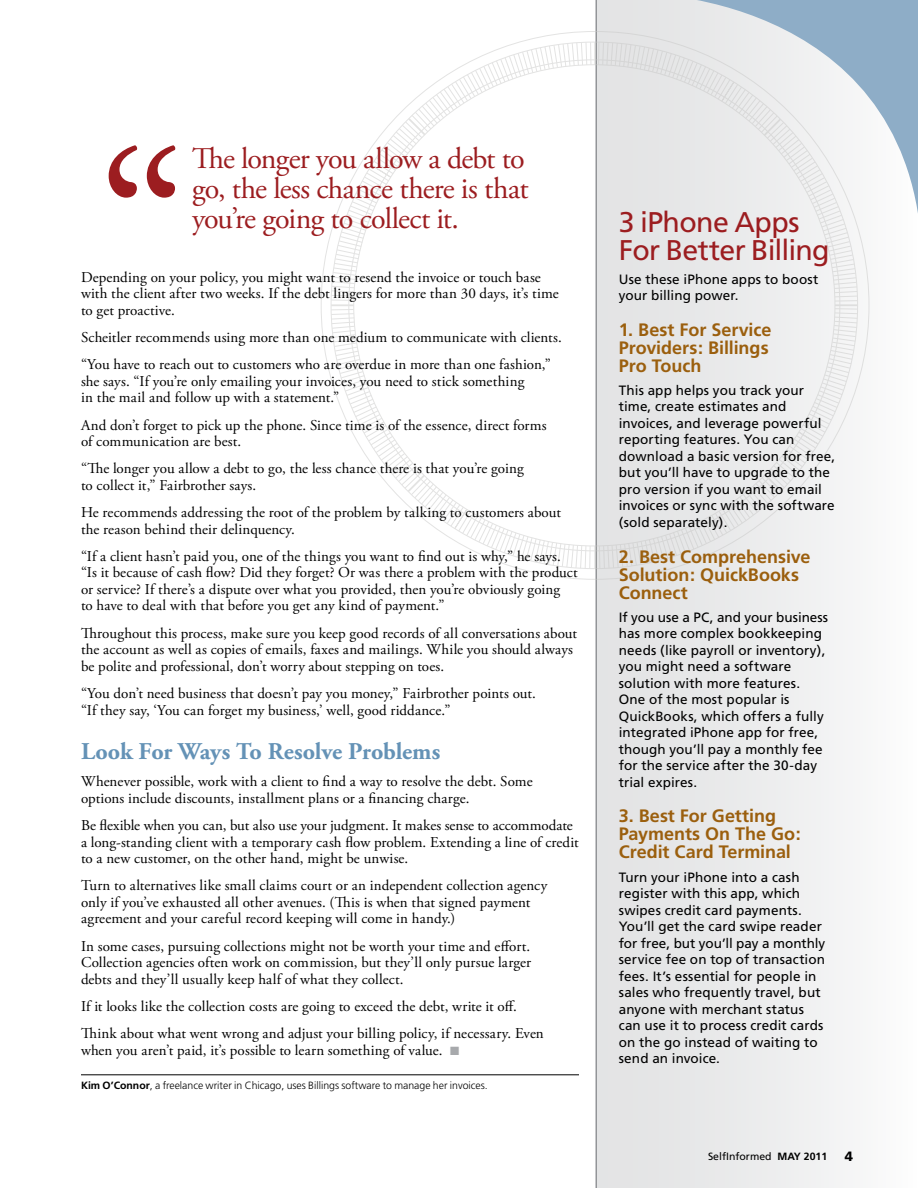
<style>
.page{position:relative;width:918px;height:1188px;background:#fff}
.page>*{position:absolute;margin:0;border:0;box-sizing:border-box;transform-origin:0 0}
.t1{font:30px/30px "Adobe Garamond Pro";letter-spacing:-.03em;color:#9c1d20}
.t2{font:28.5px/28.5px "Frutiger";letter-spacing:-.02em;color:#9c1d20}
.t3{font:700 24px "Adobe Garamond Pro";letter-spacing:-.005em;color:#6492b6}
.t4{font:700 18px/18px "Frutiger";color:#9b5f0e}
.t5{font:15px/16.5px "Adobe Garamond Pro";letter-spacing:.005em;color:#000}
.t6{font:13.5px/16.5px "Frutiger";letter-spacing:.005em;color:#000}
.t7{font:900 13.5px "Frutiger";color:#000}
.t8{font:300 10.5px "Frutiger";color:#000}
.t9{font:10.5px "Frutiger";color:#000}
.s1{color:#a7a9ac}
.s2{font-weight:700}
</style>
<div class="page">
<div style="left:596px;top:0;width:322px;height:1188px;background:linear-gradient(to right,#e0e0e1,#fafbfb)"></div>
<hr style="left:596px;top:0;width:1px;height:1188px;background:#939598">
<svg style="left:639px;top:0;width:279px;height:269px"></svg>
<svg style="left:331px;top:41px;width:527px;height:528px"></svg>
<hr style="left:81px;top:1074px;width:498px;height:1px;background:#000">
<svg style="left:109px;top:145px;width:67px;height:53px"></svg>
<h1 class="t1" style="left:192px;top:145px;width:338px">The longer you allow a debt to go, the less chance there is that you’re going to collect it.</h1>
<p class="t5" style="left:81px;top:269px;width:479px">Depending on your policy, you might want to resend the invoice or touch base with the client after two weeks. If the debt lingers for more than 30 days, it’s time to get proactive.</p>
<p class="t5" style="left:81px;top:324px;width:482px;line-height:27.3px">Scheitler recommends using more than one medium to communicate with clients. “You have to reach out to customers who are overdue in more than one fashion,”</p>
<p class="t5" style="left:81px;top:373px;width:445px">she says. “If you’re only emailing your invoices, you need to stick something in the mail and follow up with a statement.”</p>
<p class="t5" style="left:81px;top:417px;width:467px">And don’t forget to pick up the phone. Since time is of the essence, direct forms of communication are best.</p>
<p class="t5" style="left:81px;top:461px;width:444px">“The longer you allow a debt to go, the less chance there is that you’re going to collect it,” Fairbrother says.</p>
<p class="t5" style="left:81px;top:505px;width:482px">He recommends addressing the root of the problem by talking to customers about the reason behind their delinquency.</p>
<p class="t5" style="left:81px;top:548px;width:498px">“If a client hasn’t paid you, one of the things you want to find out is why,” he says. “Is it because of cash flow? Did they forget? Or was there a problem with the product or service? If there’s a dispute over what you provided, then you’re obviously going<br>to have to deal with that before you get any kind of payment.”</p>
<p class="t5" style="left:81px;top:625px;width:498px">Throughout this process, make sure you keep good records of all conversations about the account as well as copies of emails, faxes and mailings. While you should always be polite and professional, don’t worry about stepping on toes.</p>
<p class="t5" style="left:81px;top:686px;width:456px">“You don’t need business that doesn’t pay you money,” Fairbrother points out. “If they say, ‘You can forget my business,’ well, good riddance.”</p>
<h3 class="t3" style="left:81px;top:737px;width:361px">Look For Ways To Resolve Problems</h3>
<p class="t5" style="left:81px;top:774px;width:453px">Whenever possible, work with a client to find a way to resolve the debt. Some options include discounts, installment plans or a financing charge.</p>
<p class="t5" style="left:81px;top:818px;width:499px">Be flexible when you can, but also use your judgment. It makes sense to accommodate a long-standing client with a temporary cash flow problem. Extending a line of credit to a new customer, on the other hand, might be unwise.</p>
<p class="t5" style="left:81px;top:878px;width:468px">Turn to alternatives like small claims court or an independent collection agency only if you’ve exhausted all other avenues. (This is when that signed payment agreement and your careful record keeping will come in handy.)</p>
<p class="t5" style="left:81px;top:938px;width:452px;text-align:justify">In some cases, pursuing collections might not be worth your time and effort.<br>Collection agencies often work on commission, but they’ll only pursue larger debts and they’ll usually keep half of what they collect.</p>
<p class="t5" style="left:81px;top:993px;width:464px;line-height:27.3px">If it looks like the collection costs are going to exceed the debt, write it off.<br>Think about what went wrong and adjust your billing policy, if necessary. Even</p>
<p class="t5" style="left:81px;top:1042px;width:380px">when you aren’t paid, it’s possible to learn something of value. <span class="s1">■</span></p>
<p class="t8" style="left:81px;top:1080px;width:408px"><span class="s2">Kim O’Connor</span>, a freelance writer in Chicago, uses Billings software to manage her invoices.</p>
<h2 class="t2" style="left:619px;top:208px;width:212px">3 iPhone Apps<br>For Better Billing</h2>
<p class="t6" style="left:619px;top:271px;width:201px">Use these iPhone apps to boost your billing power.</p>
<p class="t4" style="left:619px;top:321px;width:154px">1. Best For Service<br>Providers: Billings<br>Pro Touch</p>
<p class="t6" style="left:619px;top:382px;width:218px">This app helps you track your time, create estimates and invoices, and leverage powerful reporting features. You can download a basic version for free, but you’ll have to upgrade to the pro version if you want to email invoices or sync with the software (sold separately).</p>
<p class="t4" style="left:619px;top:547px;width:193px">2. Best Comprehensive<br>Solution: QuickBooks<br>Connect</p>
<p class="t6" style="left:619px;top:609px;width:211px">If you use a PC, and your business has more complex bookkeeping needs (like payroll or inventory), you might need a software solution with more features.<br>One of the most popular is<br>QuickBooks, which offers a fully integrated iPhone app for free, though you’ll pay a monthly fee for the service after the 30-day trial expires.</p>
<p class="t4" style="left:619px;top:807px;width:184px">3. Best For Getting<br>Payments On The Go:<br>Credit Card Terminal</p>
<p class="t6" style="left:619px;top:869px;width:208px">Turn your iPhone into a cash register with this app, which swipes credit card payments.<br>You’ll get the card swipe reader for free, but you’ll pay a monthly service fee on top of transaction fees. It’s essential for people in sales who frequently travel, but anyone with merchant status can use it to process credit cards on the go instead of waiting to send an invoice.</p>
<p class="t9" style="left:708px;top:1150px;width:121px">SelfInformed <span class="s2">MAY 2011</span></p>
<p class="t7" style="left:845px;top:1148px;width:10px">4</p>
</div>
